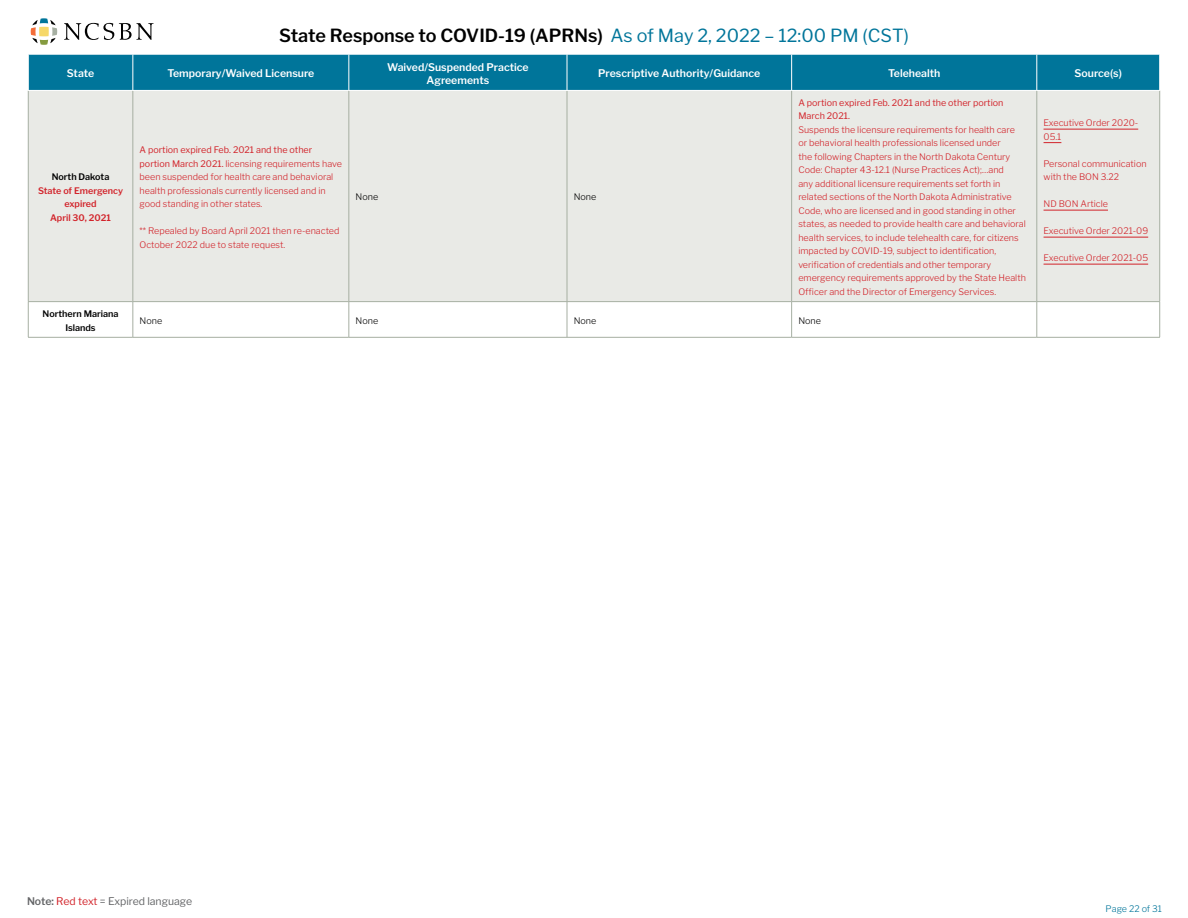
<style>
.page{position:relative;width:1188px;height:918px;background:#fff}
.page>*{position:absolute;margin:0;border:0;box-sizing:border-box;transform-origin:0 0}
.t1{font:600 18px "Libre Franklin";color:#000}
.t2{font:600 10.5px/12.6px "Libre Franklin";color:#fff;text-align:center}
.t3{font:10.5px "Libre Franklin";color:#636466}
.t4{font:300 9px/13.5px "Libre Franklin";color:#d2232a}
.t5{font:9px/13.5px "Libre Franklin";color:#d2232a}
.t6{font:600 9px/13.5px "Libre Franklin";color:#d2232a;text-align:center}
.t7{font:600 9px/13.5px "Libre Franklin";color:#000;text-align:center}
.t8{font:300 9px "Libre Franklin";color:#000}
.t9{font:300 9px "Libre Franklin";color:#00759a}
.s1{font-weight:400;color:#00759a}
.s2{font-weight:400}
.s3{font-weight:600}
.s4{color:#d2232a}
</style>
<div class="page">
<svg style="left:31px;top:18px;width:26px;height:27px"></svg>
<svg style="left:64px;top:23px;width:90px;height:17px"></svg>
<div style="left:29px;top:55px;width:1130px;height:35px;background:#00759a"></div>
<div style="left:29px;top:91px;width:1130px;height:210px;background:#e9eae6"></div>
<svg style="left:29px;top:302px;width:1130px;height:35px"></svg>
<hr style="left:28px;top:91px;width:1px;height:210px;background:#a6afa2">
<hr style="left:133px;top:91px;width:1px;height:210px;background:#a6afa2">
<hr style="left:349px;top:91px;width:1px;height:210px;background:#a6afa2">
<hr style="left:567px;top:91px;width:1px;height:210px;background:#a6afa2">
<hr style="left:791px;top:91px;width:1px;height:210px;background:#a6afa2">
<hr style="left:1037px;top:91px;width:1px;height:210px;background:#a6afa2">
<hr style="left:1159px;top:91px;width:1px;height:210px;background:#a6afa2">
<hr style="left:28px;top:301px;width:105px;height:1px;background:#a6afa2">
<hr style="left:28px;top:302px;width:1px;height:35px;background:#a6afa2">
<hr style="left:133px;top:301px;width:216px;height:1px;background:#a6afa2">
<hr style="left:133px;top:302px;width:1px;height:35px;background:#a6afa2">
<hr style="left:349px;top:301px;width:218px;height:1px;background:#a6afa2">
<hr style="left:349px;top:302px;width:1px;height:35px;background:#a6afa2">
<hr style="left:567px;top:301px;width:225px;height:1px;background:#a6afa2">
<hr style="left:567px;top:302px;width:1px;height:35px;background:#a6afa2">
<hr style="left:792px;top:301px;width:245px;height:1px;background:#a6afa2">
<hr style="left:791px;top:302px;width:1px;height:35px;background:#a6afa2">
<hr style="left:1037px;top:301px;width:123px;height:1px;background:#a6afa2">
<hr style="left:1037px;top:302px;width:1px;height:35px;background:#a6afa2">
<hr style="left:1159px;top:302px;width:1px;height:35px;background:#a6afa2">
<hr style="left:28px;top:337px;width:105px;height:1px;background:#a6afa2">
<hr style="left:133px;top:337px;width:216px;height:1px;background:#a6afa2">
<hr style="left:349px;top:337px;width:218px;height:1px;background:#a6afa2">
<hr style="left:567px;top:337px;width:225px;height:1px;background:#a6afa2">
<hr style="left:792px;top:337px;width:245px;height:1px;background:#a6afa2">
<hr style="left:1037px;top:337px;width:123px;height:1px;background:#a6afa2">
<hr style="left:133px;top:54px;width:1px;height:36px;background:#fff">
<hr style="left:349px;top:54px;width:1px;height:36px;background:#fff">
<hr style="left:567px;top:54px;width:1px;height:36px;background:#fff">
<hr style="left:791px;top:54px;width:1px;height:36px;background:#fff">
<hr style="left:1037px;top:54px;width:1px;height:36px;background:#fff">
<hr style="left:1044px;top:129px;width:94px;height:1px;background:#d2232a">
<svg style="left:1044px;top:142px;width:17px;height:1px"></svg>
<hr style="left:1044px;top:210px;width:64px;height:1px;background:#d2232a">
<hr style="left:1044px;top:237px;width:104px;height:1px;background:#d2232a">
<hr style="left:1044px;top:264px;width:104px;height:1px;background:#d2232a">
<h1 class="t1" style="left:279px;top:24px;width:631px">State Response to COVID-19 (APRNs) <span class="s1">As of May 2, 2022 – 12:00 PM (CST)</span></h1>
<p class="t2" style="left:67px;top:67px;width:29px">State</p>
<p class="t2" style="left:167px;top:67px;width:148px">Temporary/Waived Licensure</p>
<p class="t2" style="left:387px;top:61px;width:143px">Waived/Suspended Practice<br>Agreements</p>
<p class="t2" style="left:598px;top:67px;width:164px">Prescriptive Authority/Guidance</p>
<p class="t2" style="left:888px;top:67px;width:54px">Telehealth</p>
<p class="t2" style="left:1075px;top:67px;width:49px">Source(s)</p>
<p class="t7" style="left:52px;top:170px;width:59px">North Dakota</p>
<p class="t6" style="left:38px;top:184px;width:86px">State of Emergency expired<br>April 30, 2021</p>
<p class="t4" style="left:140px;top:143px;width:204px"><span class="s2">A portion expired Feb. 2021 and the other portion March 2021.</span> licensing requirements have been suspended for health care and behavioral health professionals currently licensed and in good standing in other states.</p>
<p class="t4" style="left:140px;top:224px;width:201px">** Repealed by Board April 2021 then re-enacted<br>October 2022 due to state request.</p>
<p class="t8" style="left:356px;top:192px;width:24px">None</p>
<p class="t8" style="left:574px;top:192px;width:24px">None</p>
<p class="t5" style="left:798px;top:96px;width:207px">A portion expired Feb. 2021 and the other portion<br>March 2021.</p>
<p class="t4" style="left:798px;top:123px;width:229px">Suspends the licensure requirements for health care or behavioral health professionals licensed under<br>the following Chapters in the North Dakota Century Code: Chapter 43-12.1 (Nurse Practices Act);…and<br>any additional licensure requirements set forth in related sections of the North Dakota Administrative Code, who are licensed and in good standing in other states, as needed to provide health care and behavioral health services, to include telehealth care, for citizens impacted by COVID-19, subject to identification, verification of credentials and other temporary emergency requirements approved by the State Health Officer and the Director of Emergency Services.</p>
<p class="t4" style="left:1044px;top:116px;width:96px">Executive Order 2020-<br>05.1</p>
<p class="t4" style="left:1044px;top:157px;width:105px">Personal communication with the BON 3.22</p>
<p class="t4" style="left:1044px;top:197px;width:66px">ND BON Article</p>
<p class="t4" style="left:1044px;top:224px;width:106px">Executive Order 2021-09</p>
<p class="t4" style="left:1044px;top:251px;width:106px">Executive Order 2021-05</p>
<p class="t7" style="left:43px;top:307px;width:77px">Northern Mariana<br>Islands</p>
<p class="t8" style="left:140px;top:315px;width:24px">None</p>
<p class="t8" style="left:356px;top:315px;width:24px">None</p>
<p class="t8" style="left:574px;top:315px;width:24px">None</p>
<p class="t8" style="left:798px;top:315px;width:24px">None</p>
<p class="t3" style="left:27px;top:895px;width:167px"><span class="s3">Note:</span> <span class="s4">Red text</span> = Expired language</p>
<p class="t9" style="left:1106px;top:903px;width:58px">Page 22 of 31</p>
</div>
